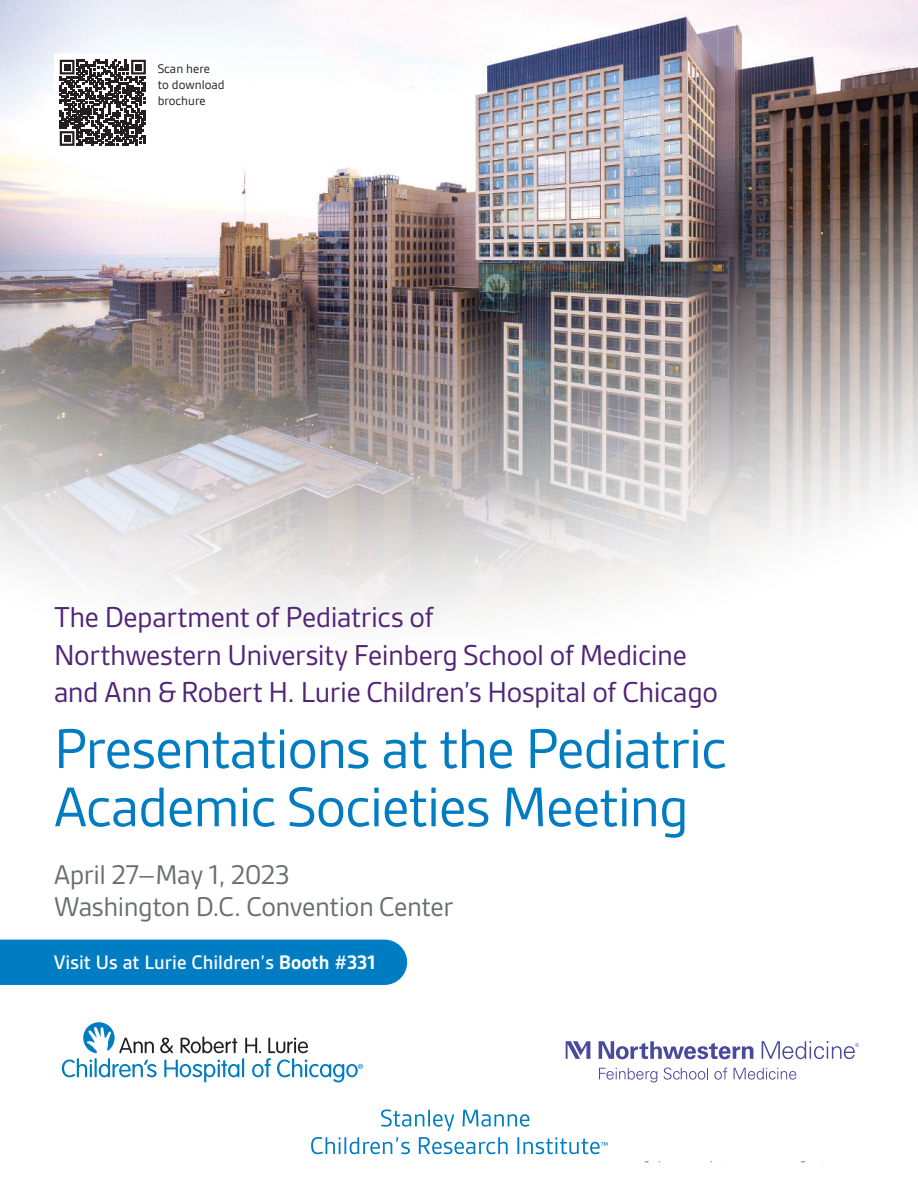
<style>
.page{position:relative;width:918px;height:1188px;background:#fff}
.page>*{position:absolute;margin:0;border:0;box-sizing:border-box;transform-origin:0 0}
.t1{font:60px/58.2px "Gesta";letter-spacing:-.02em;color:#007cc2}
.t2{font:30.9px/37px "Gesta";letter-spacing:-.015em;color:#512476}
.t3{font:29.1px/32.7px "Gesta";letter-spacing:-.015em;color:#686f71}
.t4{font:500 21px "Gesta";color:#fff}
.t5{font:13.5px/16.2px "Gesta";color:#231f20}
.s1{font-weight:700}
</style>
<div class="page">
<img style="left:0;top:0;width:918px;height:70px">
<img style="left:0;top:70px;width:918px;height:1085px">
<svg style="left:62px;top:1022px;width:301px;height:60px"></svg>
<svg style="left:599px;top:1068px;width:58px;height:14px"></svg>
<svg style="left:664px;top:1067px;width:44px;height:13px"></svg>
<svg style="left:714px;top:1068px;width:13px;height:12px"></svg>
<svg style="left:734px;top:1068px;width:62px;height:12px"></svg>
<svg style="left:599px;top:1041px;width:154px;height:18px"></svg>
<svg style="left:566px;top:1041px;width:24px;height:18px"></svg>
<svg style="left:762px;top:1041px;width:97px;height:18px"></svg>
<svg style="left:381px;top:1109px;width:73px;height:22px"></svg>
<svg style="left:463px;top:1110px;width:66px;height:17px"></svg>
<svg style="left:311px;top:1137px;width:99px;height:17px"></svg>
<svg style="left:419px;top:1137px;width:89px;height:17px"></svg>
<svg style="left:517px;top:1137px;width:90px;height:17px"></svg>
<div style="left:54px;top:54px;width:96px;height:96px;background:#fff"></div>
<svg style="left:60px;top:60px;width:86px;height:86px"></svg>
<div style="left:135px;top:64px;width:7px;height:6px;background:#231f20"></div>
<div style="left:64px;top:135px;width:6px;height:7px;background:#231f20"></div>
<div style="left:0;top:940px;width:407px;height:45px;background:#007cc2"></div>
<p class="t5" style="left:158px;top:60px;width:69px">Scan here<br>to download brochure</p>
<p class="t2" style="left:54px;top:599px;width:665px">The Department of Pediatrics of<br>Northwestern University Feinberg School of Medicine and Ann &amp; Robert H. Lurie Children’s Hospital of Chicago</p>
<h1 class="t1" style="left:54px;top:720px;width:674px">Presentations at the Pediatric<br>Academic Societies Meeting</h1>
<p class="t3" style="left:54px;top:858px;width:401px">April 27–May 1, 2023<br>Washington D.C. Convention Center</p>
<p class="t4" style="left:54px;top:951px;width:323px">Visit Us at Lurie Children’s <span class="s1">Booth #331</span></p>
</div>
